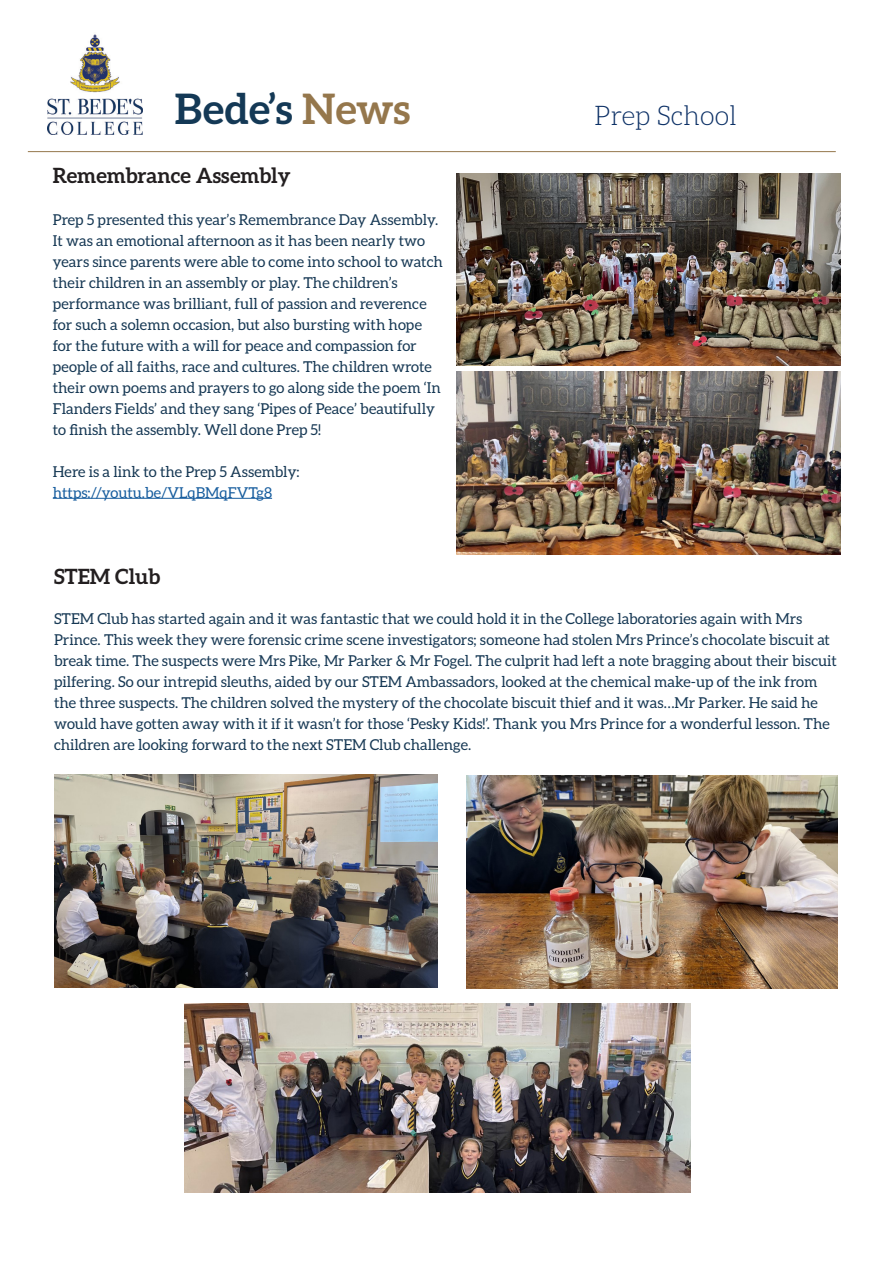
<style>
.page{position:relative;width:893px;height:1263px;background:#fff}
.page>*{position:absolute;margin:0;border:0;box-sizing:border-box;transform-origin:0 0}
.t1{font:700 42px "Aleo";color:#143956}
.t2{font:300 27.15px "Aleo";color:#0d3166}
.t3{font:700 21px "Aleo";color:#231f20}
.t4{font:15px/21px "Aleo";color:#163854}
.t5{font:15px "Aleo";color:#175d9e}
.s1{color:#95774c}
</style>
<div class="page">
<img style="left:47px;top:34px;width:96px;height:101px">
<hr style="left:28px;top:151px;width:808px;height:1px;background:#95774c">
<img style="left:457px;top:174px;width:384px;height:192px">
<img style="left:457px;top:372px;width:384px;height:183px">
<hr style="left:53px;top:498px;width:219px;height:1px;background:#175d9e">
<img style="left:54px;top:774px;width:384px;height:213px">
<img style="left:467px;top:775px;width:371px;height:213px">
<img style="left:185px;top:1004px;width:505px;height:188px">
<p class="t1" style="left:175px;top:85px;width:237px">Bede’s <span class="s1">News</span></p>
<p class="t3" style="left:53px;top:164px;width:239px">Remembrance Assembly</p>
<p class="t4" style="left:53px;top:209px;width:391px">Prep 5 presented this year’s Remembrance Day Assembly.<br>It was an emotional afternoon as it has been nearly two years since parents were able to come into school to watch their children in an assembly or play. The children’s performance was brilliant, full of passion and reverence for such a solemn occasion, but also bursting with hope for the future with a will for peace and compassion for people of all faiths, race and cultures. The children wrote their own poems and prayers to go along side the poem ‘In Flanders Fields’ and they sang ‘Pipes of Peace’ beautifully to finish the assembly. Well done Prep 5!</p>
<p class="t4" style="left:53px;top:461px;width:248px">Here is a link to the Prep 5 Assembly:</p>
<p class="t5" style="left:53px;top:484px;width:221px">https://youtu.be/VLqBMqFVTg8</p>
<p class="t3" style="left:54px;top:564px;width:108px">STEM Club</p>
<p class="t2" style="left:594px;top:101px;width:144px">Prep School</p>
<p class="t4" style="left:54px;top:608px;width:784px">STEM Club has started again and it was fantastic that we could hold it in the College laboratories again with Mrs Prince. This week they were forensic crime scene investigators; someone had stolen Mrs Prince’s chocolate biscuit at break time. The suspects were Mrs Pike, Mr Parker &amp; Mr Fogel. The culprit had left a note bragging about their biscuit pilfering. So our intrepid sleuths, aided by our STEM Ambassadors, looked at the chemical make-up of the ink from the three suspects. The children solved the mystery of the chocolate biscuit thief and it was…Mr Parker. He said he would have gotten away with it if it wasn’t for those ‘Pesky Kids!’. Thank you Mrs Prince for a wonderful lesson. The children are looking forward to the next STEM Club challenge.</p>
</div>
